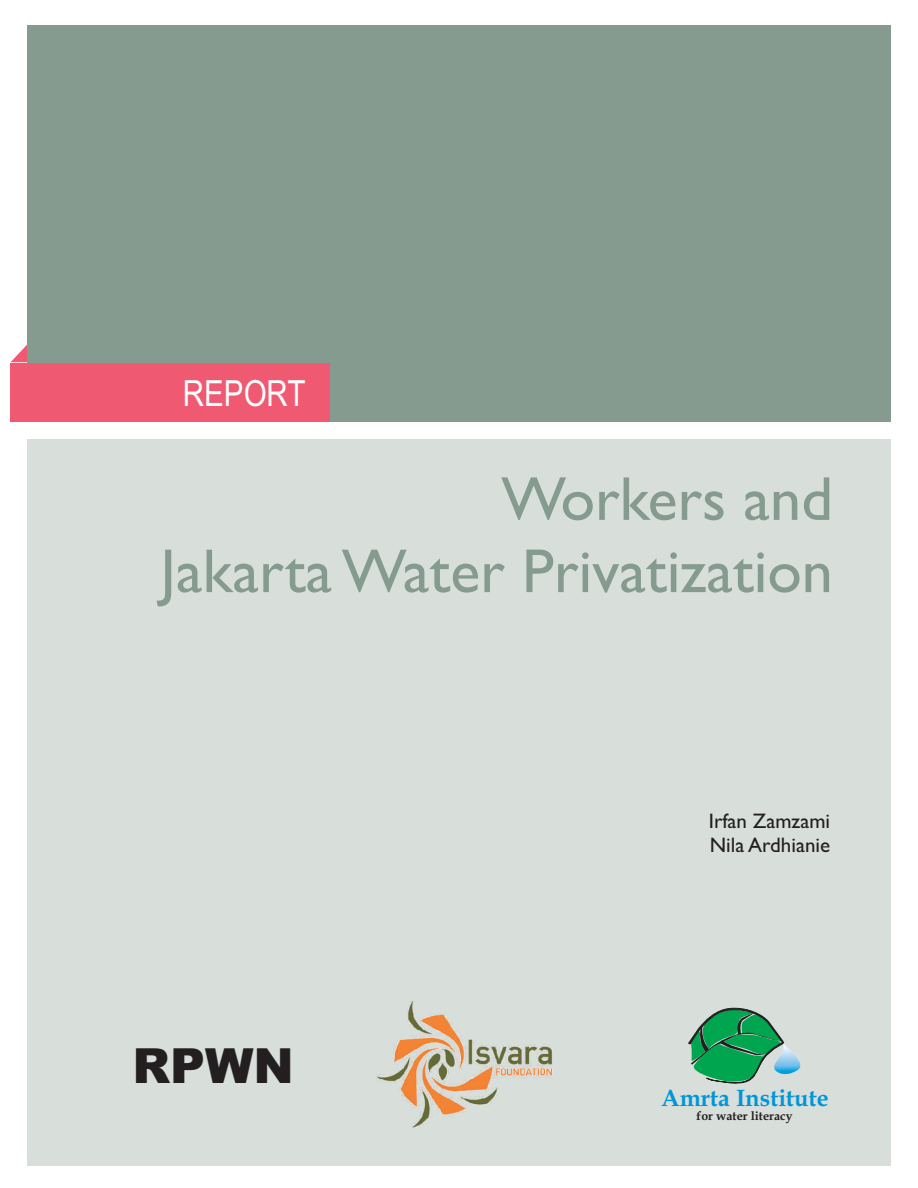
<style>
.page{position:relative;width:918px;height:1188px;background:#fff}
.page>*{position:absolute;margin:0;border:0;box-sizing:border-box;transform-origin:0 0}
.t1{font:62.25px/72.3px "Gill Sans";color:#869b8f;text-align:right}
.t2{font:900 48.45px "Arial";color:#231f20}
.t3{font:36px "Arial Narrow";color:#fff}
.t4{font:700 23.85px "Book Antiqua";color:#0095d9}
.t5{font:21px/24.3px "Gill Sans";color:#231f20}
.t6{font:700 12.3px "Book Antiqua";color:#231f20}
</style>
<div class="page">
<svg style="left:11px;top:345px;width:16px;height:17px"></svg>
<div style="left:27px;top:25px;width:864px;height:397px;background:#869b8f"></div>
<div style="left:10px;top:363px;width:320px;height:59px;background:#f05972"></div>
<svg style="left:688px;top:1007px;width:118px;height:77px;background:#63b38d"></svg>
<img style="left:377px;top:1001px;width:175px;height:126px">
<p class="t3" style="left:183px;top:380px;width:124px">REPORT</p>
<p class="t1" style="left:160px;top:469px;width:674px">Workers and<br>Jakarta Water Privatization</p>
<p class="t2" style="left:132px;top:1048px;width:163px">RPWN</p>
<p class="t5" style="left:709px;top:811px;width:123px">Irfan Zamzami<br>Nila Ardhianie</p>
<p class="t4" style="left:661px;top:1089px;width:169px">Amrta Institute</p>
<p class="t6" style="left:697px;top:1111px;width:98px">for water literacy</p>
</div>
